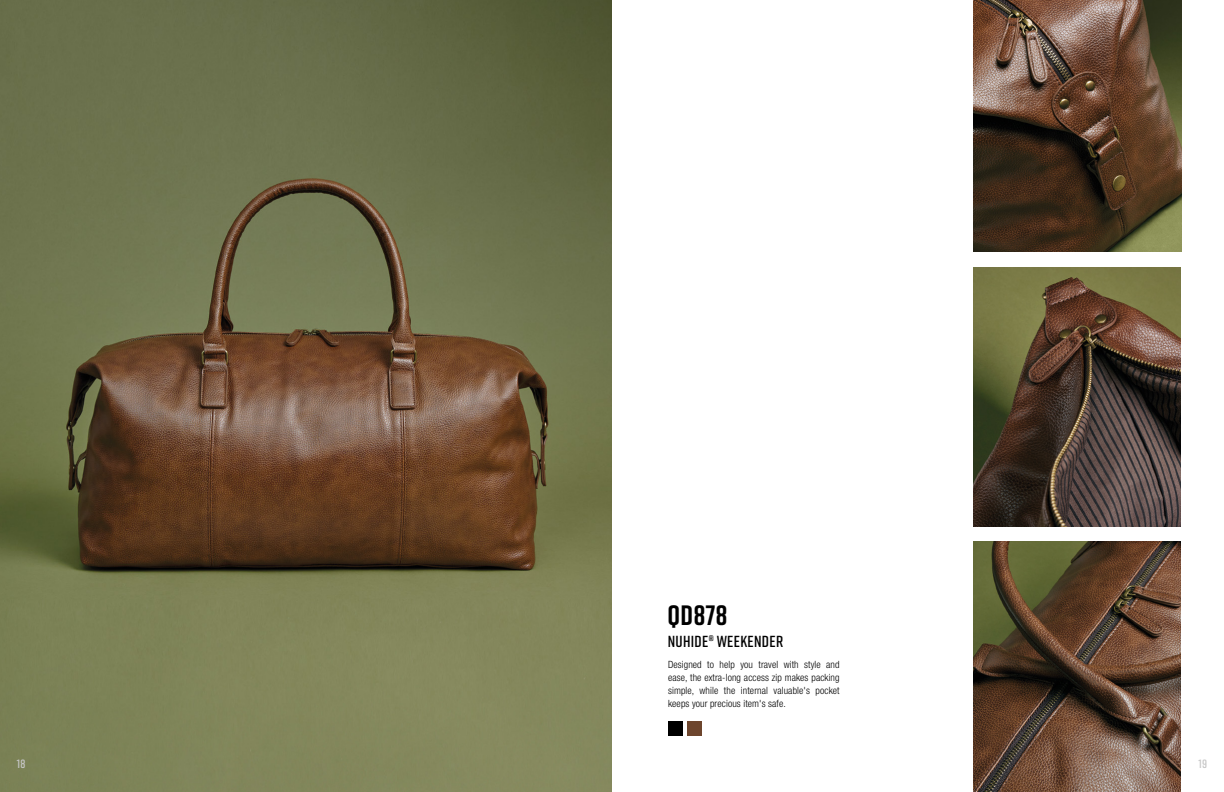
<style>
.page{position:relative;width:1224px;height:792px;background:#fff}
.page>*{position:absolute;margin:0;border:0;box-sizing:border-box;transform-origin:0 0}
.t1{font:700 28px "Rift";letter-spacing:.02em;color:#000}
.t2{font:600 16px "Rift";letter-spacing:.02em;color:#000}
.t3{font:600 12px "Rift";color:#c6c6c6}
.t4{font:300 condensed 10px/13px "Helvetica Neue LT Pro";letter-spacing:.01em;color:#000;text-align:justify}
.s1{font-size:15px}
</style>
<div class="page">
<img style="left:0;top:0;width:612px;height:792px">
<img style="left:974px;top:0;width:207px;height:251px">
<img style="left:973px;top:542px;width:208px;height:250px">
<img style="left:973px;top:267px;width:208px;height:260px">
<div style="left:687px;top:721px;width:14px;height:14px;background:#6d452d"></div>
<div style="left:669px;top:721px;width:14px;height:14px;background:#000"></div>
<h1 class="t1" style="left:667px;top:595px;width:62px">QD878</h1>
<h2 class="t2" style="left:668px;top:630px;width:117px">NUHIDE<span class="s1">®</span> WEEKENDER</h2>
<p class="t4" style="left:668px;top:658px;width:173px">Designed to help you travel with style and ease, the extra-long access zip makes packing simple, while the internal valuable's pocket keeps your precious item's safe.</p>
<p class="t3" style="left:17px;top:756px;width:10px">18</p>
<p class="t3" style="left:1198px;top:756px;width:10px">19</p>
</div>
